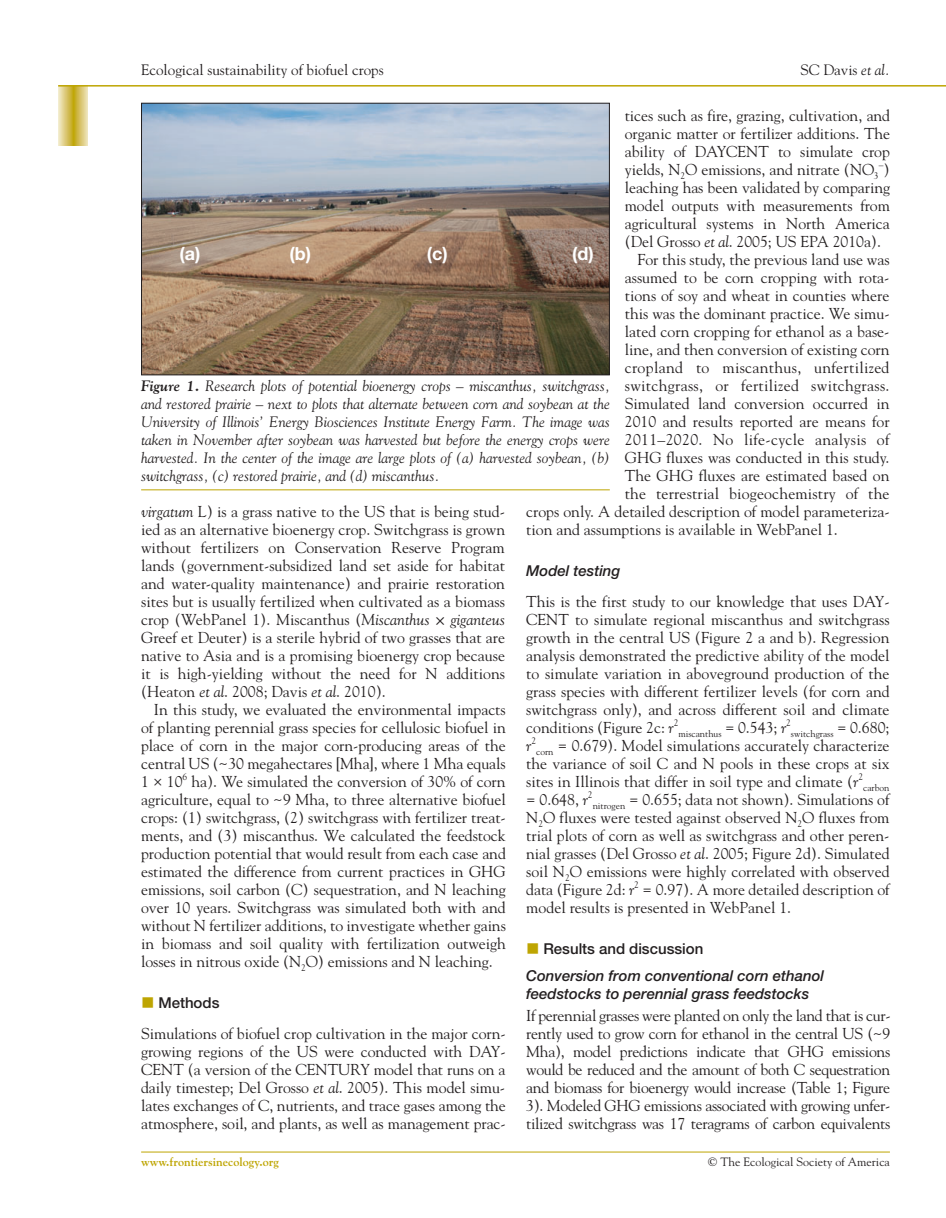
<style>
.page{position:relative;width:946px;height:1218px;background:#fff}
.page>*{position:absolute;margin:0;border:0;box-sizing:border-box;transform-origin:0 0}
.t1{font:700 18px "Helvetica Neue";color:#fff}
.t2{font:15.75px/18px "Goudy";color:#231f20;text-align:justify}
.t3{font:15.75px "Goudy";letter-spacing:.02em;color:#231f20}
.t4{font:italic 15px/18px "Goudy";color:#231f20;text-align:justify}
.t5{font:italic 500 15px/18px "Helvetica Neue";color:#231f20}
.t6{font:15px "Goudy";color:#231f20}
.t7{font:500 15px "Helvetica Neue";color:#231f20}
.t8{font:12px "Goudy";color:#231f20}
.t9{font:700 12px "Goudy";color:#bea502}
.t10{font:9.45px/11.1px "Goudy";color:#231f20}
.s1{font-style:italic}
.s2{font-weight:700}
</style>
<div class="page">
<svg style="left:58px;top:87px;width:30px;height:58px;background:#d9c66e"></svg>
<hr style="left:58px;top:85px;width:887px;height:2px;background:#bea502">
<hr style="left:141px;top:1151px;width:748px;height:1px;background:#bea502">
<img style="left:143px;top:105px;width:464px;height:268px">
<div style="left:141px;top:103px;width:468px;height:272px;border:1px solid #231f20"></div>
<hr style="left:141px;top:489px;width:468px;height:1px;background:#bea502">
<p class="t6" style="left:141px;top:61px;width:244px">Ecological sustainability of biofuel crops</p>
<p class="t6" style="left:800px;top:61px;width:91px">SC Davis <span class="s1">et al.</span></p>
<p class="t2" style="left:624px;top:106px;width:267px">tices such as fire, grazing, cultivation, and organic matter or fertilizer additions. The ability of DAYCENT to simulate crop yields, N<sub>2</sub>O emissions, and nitrate (NO<sub>3</sub> )</p>
<p class="t10" style="left:878px;top:159px;width:6px">–</p>
<p class="t2" style="left:624px;top:178px;width:267px">leaching has been validated by comparing</p>
<p class="t2" style="left:624px;top:196px;width:267px">model outputs with measurements from</p>
<p class="t2" style="left:624px;top:214px;width:266px">agricultural systems in North America</p>
<p class="t2" style="left:624px;top:232px;width:258px">(Del Grosso <span class="s1">et al</span>. 2005; US EPA 2010a).</p>
<p class="t2" style="left:637px;top:250px;width:253px">For this study, the previous land use was</p>
<p class="t2" style="left:624px;top:268px;width:266px">assumed to be corn cropping with rota-</p>
<p class="t2" style="left:624px;top:286px;width:266px">tions of soy and wheat in counties where</p>
<p class="t2" style="left:624px;top:304px;width:266px">this was the dominant practice. We simu-</p>
<p class="t2" style="left:624px;top:322px;width:266px">lated corn cropping for ethanol as a base-</p>
<p class="t2" style="left:624px;top:340px;width:266px">line, and then conversion of existing corn</p>
<p class="t3" style="left:624px;top:358px;width:266px">cropland to miscanthus, unfertilized</p>
<p class="t3" style="left:624px;top:376px;width:266px">switchgrass, or fertilized switchgrass.</p>
<p class="t2" style="left:624px;top:394px;width:266px">Simulated land conversion occurred in</p>
<p class="t2" style="left:624px;top:412px;width:266px">2010 and results reported are means for</p>
<p class="t3" style="left:624px;top:430px;width:266px">2011–2020. No life-cycle analysis of</p>
<p class="t2" style="left:624px;top:448px;width:266px">GHG fluxes was conducted in this study.</p>
<p class="t2" style="left:624px;top:466px;width:266px">The GHG fluxes are estimated based on</p>
<p class="t2" style="left:624px;top:484px;width:266px">the terrestrial biogeochemistry of the</p>
<p class="t2" style="left:526px;top:502px;width:365px">crops only. A detailed description of model parameteriza-</p>
<p class="t2" style="left:526px;top:520px;width:313px">tion and assumptions is available in WebPanel 1.</p>
<p class="t5" style="left:526px;top:561px;width:96px">Model testing</p>
<p class="t2" style="left:526px;top:592px;width:365px">This is the first study to our knowledge that uses DAY-CENT to simulate regional miscanthus and switchgrass growth in the central US (Figure 2 a and b). Regression analysis demonstrated the predictive ability of the model to simulate variation in aboveground production of the grass species with different fertilizer levels (for corn and switchgrass only), and across different soil and climate conditions (Figure 2c: <span class="s1">r</span></p>
<p class="t1" style="left:179px;top:242px;width:22px">(a)</p>
<p class="t1" style="left:289px;top:242px;width:23px">(b)</p>
<p class="t1" style="left:426px;top:242px;width:22px">(c)</p>
<p class="t1" style="left:572px;top:242px;width:23px">(d)</p>
<p class="t4" style="left:141px;top:376px;width:470px"><span class="s2">Figure 1.</span> Research plots of potential bioenergy crops – miscanthus, switchgrass, and restored prairie – next to plots that alternate between corn and soybean at the University of Illinois’ Energy Biosciences Institute Energy Farm. The image was taken in November after soybean was harvested but before the energy crops were harvested. In the center of the image are large plots of (a) harvested soybean, (b) switchgrass, (c) restored prairie, and (d) miscanthus.</p>
<p class="t2" style="left:141px;top:502px;width:365px"><span class="s1">virgatum</span> L) is a grass native to the US that is being stud&shy;ied as an alternative bioenergy crop. Switchgrass is grown without fertilizers on Conservation Reserve Program lands (government-subsidized land set aside for habitat and water-quality maintenance) and prairie restoration sites but is usually fertilized when cultivated as a biomass crop (WebPanel 1). Miscanthus (<span class="s1">Miscanthus × giganteus </span>Greef et Deuter) is a sterile hybrid of two grasses that are native to Asia and is a promising bioenergy crop because it is high-yielding without the need for N additions (Heaton <span class="s1">et al</span>. 2008; Davis <span class="s1">et al</span>. 2010).</p>
<p class="t2" style="left:141px;top:700px;width:366px;text-indent:13px">In this study, we evaluated the environmental impacts of planting perennial grass species for cellulosic biofuel in place of corn in the major corn-producing areas of the central US (~30 megahectares [Mha], where 1 Mha equals 1 × 10</p>
<p class="t10" style="left:678px;top:717px;width:109px;text-indent:-5px">2<br>miscanthus <sup>=</sup> <sup>0.543;</sup> <sup>r</sup></p>
<p class="t10" style="left:786px;top:717px;width:6px">2</p>
<p class="t10" style="left:790px;top:728px;width:100px">switchgrass <sup>=</sup> <sup>0.680;</sup></p>
<p class="t2" style="left:526px;top:736px;width:365px"><span class="s1">r</span> <sub>corn</sub> = 0.679). Model simulations accurately characterize</p>
<p class="t10" style="left:531px;top:735px;width:6px">2</p>
<p class="t2" style="left:526px;top:754px;width:365px">the variance of soil C and N pools in these crops at six sites in Illinois that differ in soil type and climate (<span class="s1">r</span></p>
<p class="t10" style="left:182px;top:771px;width:6px">6</p>
<p class="t10" style="left:858px;top:771px;width:6px">2</p>
<p class="t2" style="left:141px;top:772px;width:366px;text-indent:50px">ha). We simulated the conversion of 30% of corn agriculture, equal to ~9 Mha, to three alternative biofuel crops: (1) switchgrass, (2) switchgrass with fertilizer treat&shy;ments, and (3) miscanthus. We calculated the feedstock production potential that would result from each case and estimated the difference from current practices in GHG emissions, soil carbon (C) sequestration, and N leaching over 10 years. Switchgrass was simulated both with and without N fertilizer additions, to investigate whether gains in biomass and soil quality with fertilization outweigh losses in nitrous oxide (N<sub>2</sub>O) emissions and N leaching.</p>
<p class="t7" style="left:158px;top:993px;width:63px">Methods</p>
<p class="t2" style="left:141px;top:1024px;width:366px">Simulations of biofuel crop cultivation in the major corn&shy;growing regions of the US were conducted with DAY-CENT (a version of the CENTURY model that runs on a daily timestep; Del Grosso <span class="s1">et al</span>. 2005). This model simu&shy;lates exchanges of C, nutrients, and trace gases among the atmosphere, soil, and plants, as well as management prac-</p>
<p class="t10" style="left:863px;top:782px;width:28px">carbon</p>
<p class="t2" style="left:526px;top:790px;width:365px">= 0.648, <span class="s1">r</span> <sub>nitrogen</sub> = 0.655; data not shown). Simulations of</p>
<p class="t10" style="left:588px;top:789px;width:6px">2</p>
<p class="t2" style="left:526px;top:808px;width:365px">N<sub>2</sub>O fluxes were tested against observed N<sub>2</sub>O fluxes from trial plots of corn as well as switchgrass and other peren&shy;nial grasses (Del Grosso <span class="s1">et al</span>. 2005; Figure 2d). Simulated soil N<sub>2</sub>O emissions were highly correlated with observed data (Figure 2d: <span class="s1">r</span></p>
<p class="t10" style="left:634px;top:879px;width:6px">2</p>
<p class="t2" style="left:526px;top:880px;width:365px;text-indent:116px">= 0.97). A more detailed description of model results is presented in WebPanel 1.</p>
<p class="t7" style="left:543px;top:939px;width:161px">Results and discussion</p>
<p class="t5" style="left:526px;top:966px;width:299px">Conversion from conventional corn ethanol feedstocks to perennial grass feedstocks</p>
<p class="t2" style="left:526px;top:1006px;width:366px">If perennial grasses were planted on only the land that is cur&shy;rently used to grow corn for ethanol in the central US (~9<br>Mha), model predictions indicate that GHG emissions would be reduced and the amount of both C sequestration and biomass for bioenergy would increase (Table 1; Figure 3). Modeled GHG emissions associated with growing unfer&shy;tilized switchgrass was 17 teragrams of carbon equivalents</p>
<p class="t9" style="left:141px;top:1154px;width:139px">www.frontiersinecology.org</p>
<p class="t8" style="left:708px;top:1154px;width:183px">© The Ecological Society of America</p>
</div>
